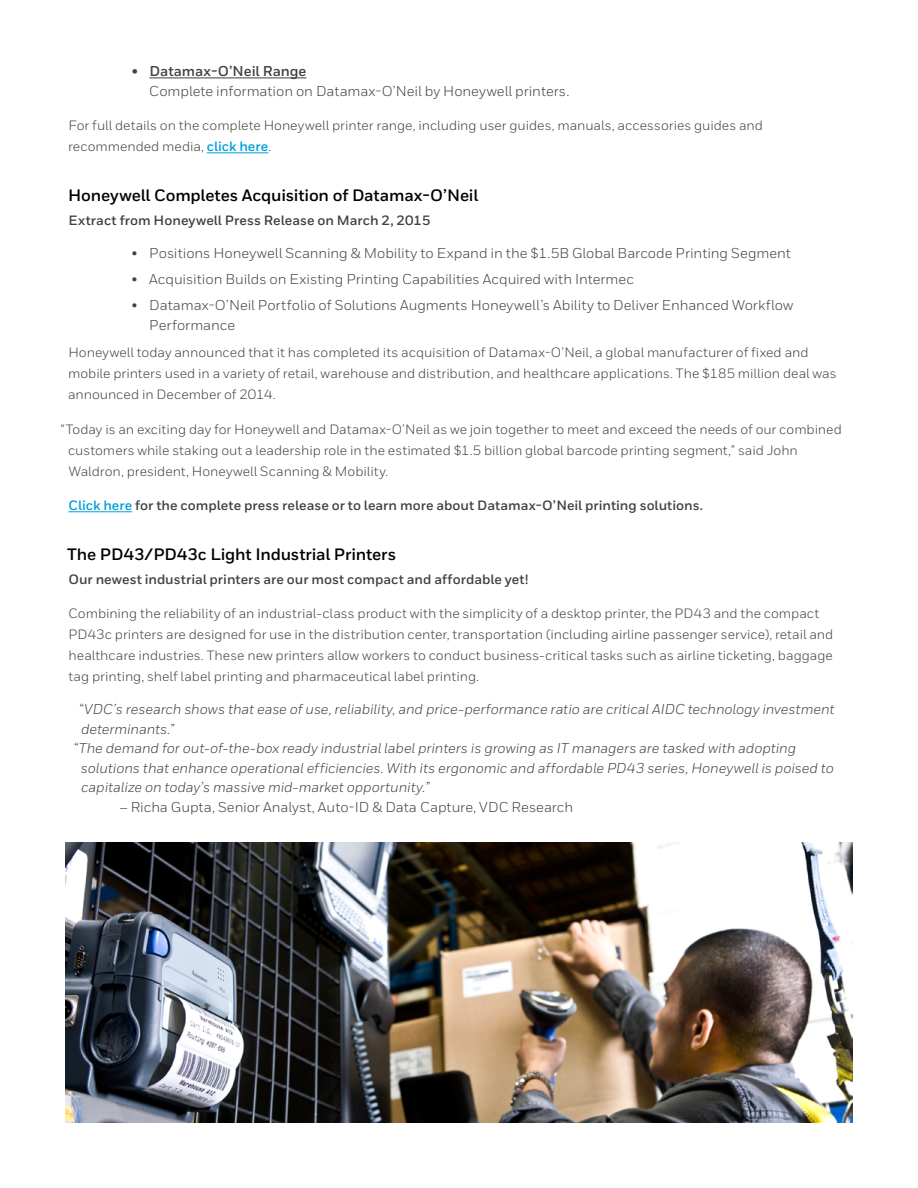
<style>
.page{position:relative;width:918px;height:1188px;background:#fff}
.page>*{position:absolute;margin:0;border:0;box-sizing:border-box;transform-origin:0 0}
.t1{font:700 16.5px "Honeywell Sans";letter-spacing:-.01em;color:#000}
.t2{font:italic 14.25px "Honeywell Sans";letter-spacing:-.005em;color:#414042}
.t3{font:14.25px/19.5px "Honeywell Sans";color:#414042}
.t4{font:700 14.25px "Honeywell Sans";letter-spacing:-.005em;color:#414042}
.t5{font:13.5px/21px "Honeywell Sans";color:#414042}
.t6{font:700 13.5px "Honeywell Sans";color:#414042}
.s1{font-weight:700;color:#009edb}
.s2{color:#009edb}
</style>
<div class="page">
<hr style="left:149px;top:78px;width:157px;height:1px;background:#414042">
<hr style="left:207px;top:152px;width:61px;height:1px;background:#009edb">
<hr style="left:68px;top:511px;width:64px;height:1px;background:#009edb">
<img style="left:65px;top:842px;width:788px;height:281px">
<p class="t4" style="left:132px;top:63px;width:176px">• Datamax-O’Neil Range</p>
<p class="t3" style="left:149px;top:81px;width:422px">Complete information on Datamax-O’Neil by Honeywell printers.</p>
<p class="t5" style="left:68px;top:115px;width:696px">For full details on the complete Honeywell printer range, including user guides, manuals, accessories guides and recommended media, <span class="s1">click here</span>.</p>
<p class="t1" style="left:68px;top:185px;width:411px">Honeywell Completes Acquisition of Datamax-O’Neil</p>
<p class="t6" style="left:69px;top:212px;width:363px">Extract from Honeywell Press Release on March 2, 2015</p>
<p class="t3" style="left:132px;top:243px;width:661px">• Positions Honeywell Scanning &amp; Mobility to Expand in the $1.5B Global Barcode Printing Segment</p>
<p class="t3" style="left:132px;top:269px;width:504px">• Acquisition Builds on Existing Printing Capabilities Acquired with Intermec</p>
<p class="t3" style="left:149px;top:296px;width:645px;text-indent:-18px">• Datamax-O’Neil Portfolio of Solutions Augments Honeywell’s Ability to Deliver Enhanced Workflow<br>Performance</p>
<p class="t5" style="left:68px;top:342px;width:770px">Honeywell today announced that it has completed its acquisition of Datamax-O’Neil, a global manufacturer of fixed and mobile printers used in a variety of retail, warehouse and distribution, and healthcare applications. The $185 million deal was announced in December of 2014.</p>
<p class="t5" style="left:68px;top:419px;width:775px;text-indent:-7px">“Today is an exciting day for Honeywell and Datamax-O’Neil as we join together to meet and exceed the needs of our combined customers while staking out a leadership role in the estimated $1.5 billion global barcode printing segment,” said John<br>Waldron, president, Honeywell Scanning &amp; Mobility.</p>
<p class="t6" style="left:68px;top:498px;width:636px"><span class="s2">Click here</span> for the complete press release or to learn more about Datamax-O’Neil printing solutions.</p>
<p class="t1" style="left:67px;top:544px;width:331px">The PD43/PD43c Light Industrial Printers</p>
<p class="t6" style="left:68px;top:571px;width:461px">Our newest industrial printers are our most compact and affordable yet!</p>
<p class="t5" style="left:68px;top:603px;width:766px">Combining the reliability of an industrial-class product with the simplicity of a desktop printer, the PD43 and the compact PD43c printers are designed for use in the distribution center, transportation (including airline passenger service), retail and healthcare industries. These new printers allow workers to conduct business-critical tasks such as airline ticketing, baggage tag printing, shelf label printing and pharmaceutical label printing.</p>
<p class="t2" style="left:79px;top:701px;width:757px">“VDC’s research shows that ease of use, reliability, and price-performance ratio are critical AIDC technology investment</p>
<p class="t2" style="left:81px;top:720px;width:95px">determinants.”</p>
<p class="t2" style="left:74px;top:740px;width:724px">“The demand for out-of-the-box ready industrial label printers is growing as IT managers are tasked with adopting</p>
<p class="t2" style="left:81px;top:759px;width:755px">solutions that enhance operational efficiencies. With its ergonomic and affordable PD43 series, Honeywell is poised to</p>
<p class="t2" style="left:81px;top:779px;width:350px">capitalize on today’s massive mid-market opportunity.”</p>
<p class="t3" style="left:119px;top:797px;width:455px">– Richa Gupta, Senior Analyst, Auto-ID &amp; Data Capture, VDC Research</p>
</div>
